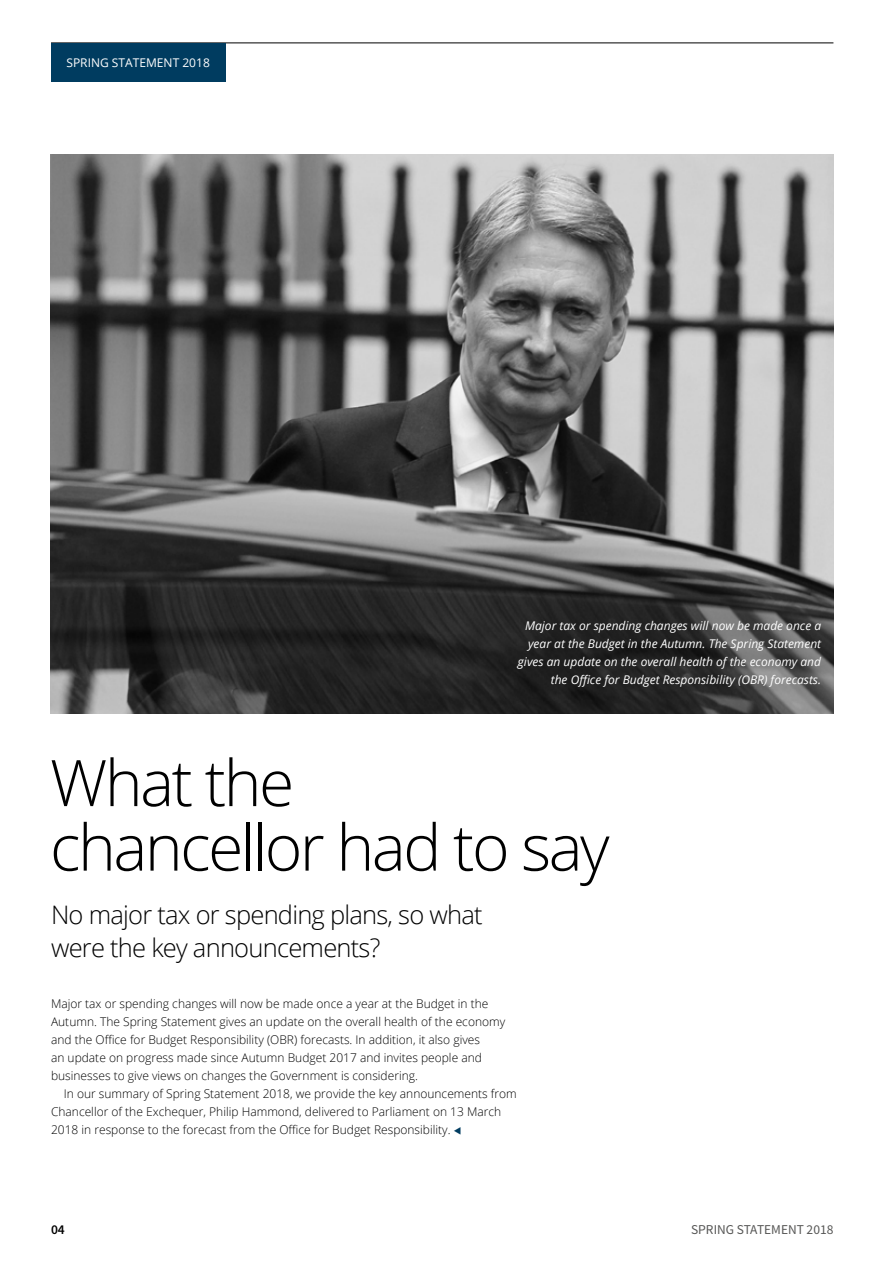
<style>
.page{position:relative;width:893px;height:1263px;background:#fff}
.page>*{position:absolute;margin:0;border:0;box-sizing:border-box;transform-origin:0 0}
.t1{font:300 64.2px/64.5px "Open Sans";letter-spacing:-.04em;color:#000}
.t2{font:300 25.5px/33px "Open Sans";letter-spacing:-.03em;color:#000}
.t3{font:13.5px "Source Sans Pro";color:#575756}
.t4{font:600 13.5px "Source Sans Pro";color:#000}
.t5{font:300 12px/18px "Open Sans";color:#000}
.t6{font:italic 12px/18px "Open Sans";color:#fff;text-align:right}
.t7{font:12px "Open Sans";color:#fff}
.s1{color:#003c60}
</style>
<div class="page">
<hr style="left:51px;top:43px;width:782px;height:1px;background:#000">
<div style="left:51px;top:43px;width:174px;height:39px;background:#003c60"></div>
<img style="left:51px;top:154px;width:783px;height:559px">
<p class="t7" style="left:67px;top:54px;width:145px">SPRING STATEMENT 2018</p>
<p class="t6" style="left:518px;top:616px;width:305px">Major tax or spending changes will now be made once a year at the Budget in the Autumn. The Spring Statement gives an update on the overall health of the economy and the Office for Budget Responsibility (OBR) forecasts.</p>
<h1 class="t1" style="left:50px;top:749px;width:561px">What the<br>chancellor had to say</h1>
<h2 class="t2" style="left:51px;top:898px;width:433px">No major tax or spending plans, so what were the key announcements?</h2>
<p class="t5" style="left:51px;top:994px;width:456px">Major tax or spending changes will now be made once a year at the Budget in the Autumn. The Spring Statement gives an update on the overall health of the economy and the Office for Budget Responsibility (OBR) forecasts. In addition, it also gives<br>an update on progress made since Autumn Budget 2017 and invites people and businesses to give views on changes the Government is considering.</p>
<p class="t5" style="left:51px;top:1084px;width:467px;text-indent:13px">In our summary of Spring Statement 2018, we provide the key announcements from<br>Chancellor of the Exchequer, Philip Hammond, delivered to Parliament on 13 March<br>2018 in response to the forecast from the Office for Budget Responsibility. <span class="s1">▼</span></p>
<p class="t4" style="left:51px;top:1221px;width:15px">04</p>
<p class="t3" style="left:691px;top:1221px;width:144px">SPRING STATEMENT 2018</p>
</div>
